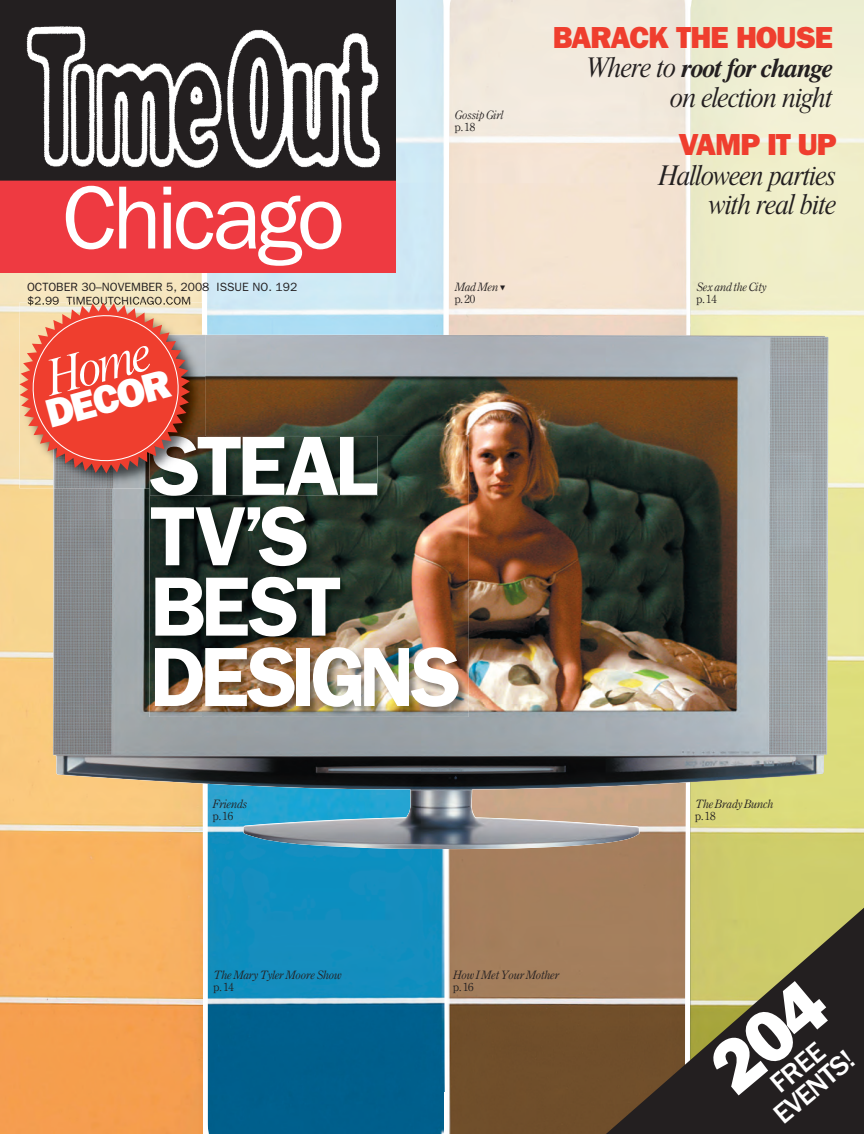
<style>
.page{position:relative;width:864px;height:1134px;background:#fff}
.page>*{position:absolute;margin:0;border:0;box-sizing:border-box;transform-origin:0 0}
.t1{font:600 84.45px/70.3px "ID Franklin Gothic Std";letter-spacing:-.05em;color:#fff}
.t2{font:48px "ID Dutch 801 BT Italic Headline";color:#fff}
.t3{font:40.5px "ID Franklin Gothic Std Hvy";color:#fff}
.t4{font:30.6px "ID Franklin Gothic Std Hvy";letter-spacing:-.03em;color:#ef3e2e}
.t5{font:500 28.5px/25.5px "ID Franklin Gothic Std";color:#fff;text-align:center}
.t6{font:26.7px/29.2px "ID Dutch 801 BT Italic Headline";letter-spacing:-.03em;color:#231f20;text-align:right}
.t7{font:12px "ID Franklin Gothic Std";color:#231f20}
.t8{font:11.85px "ID Franklin Gothic Std";color:#231f20}
.t9{font:italic 11.55px/12px "ID Time Out";letter-spacing:-.01em;color:#231f20}
.s1{font-size:12px}
.s2{font-style:normal}
.s3{font-family:"ID PI Time Out Chicago";font-style:normal;font-size:9px}
.s4{font-family:"ID Dutch 801 BT";font-weight:700;font-style:italic}
</style>
<div class="page">
<img style="left:207px;top:0;width:480px;height:1134px">
<img style="left:690px;top:0;width:174px;height:893px">
<img style="left:0;top:273px;width:203px;height:861px">
<img style="left:0;top:0;width:396px;height:181px">
<div style="left:0;top:181px;width:396px;height:92px;background:#ee3a41"></div>
<svg style="left:66px;top:186px;width:90px;height:63px"></svg>
<svg style="left:163px;top:187px;width:178px;height:79px"></svg>
<img style="left:53px;top:335px;width:776px;height:514px">
<img style="left:203px;top:435px;width:266px;height:282px">
<img style="left:149px;top:491px;width:54px;height:226px">
<img style="left:150px;top:436px;width:228px;height:60px">
<svg style="left:3px;top:286px;width:205px;height:205px;background:#da7f69"></svg>
<svg style="left:597px;top:893px;width:267px;height:241px;background:#7a6b45"></svg>
<svg style="left:706px;top:976px;width:127px;height:119px;background:#403c2c"></svg>
<p class="t7" style="left:27px;top:280px;width:272px">OCTOBER 30–NOVEMBER 5, 2008 ISSUE NO. 192</p>
<p class="t8" style="left:27px;top:294px;width:166px"><span class="s1">$2.99</span> TIMEOUTCHICAGO.COM</p>
<p class="t2" style="left:40px;top:351px;width:109px;rotate:-15deg">Home</p>
<p class="t3" style="left:41px;top:392px;width:128px;rotate:-15deg">DECOR</p>
<p class="t9" style="left:455px;top:109px;width:50px">Gossip Girl <span class="s2">p. 18</span></p>
<p class="t9" style="left:455px;top:281px;width:53px">Mad Men <span class="s3">a </span><span class="s2">p. 20</span></p>
<p class="t1" style="left:150px;top:431px;width:313px">STEAL<br>TV’S<br>BEST<br>DESIGNS</p>
<p class="t9" style="left:213px;top:798px;width:36px">Friends <span class="s2">p. 16</span></p>
<p class="t4" style="left:553px;top:19px;width:282px">BARACK THE HOUSE</p>
<p class="t6" style="left:587px;top:53px;width:248px">Where to <span class="s4">root for change </span>on election night</p>
<p class="t4" style="left:679px;top:127px;width:160px">VAMP IT UP</p>
<p class="t6" style="left:659px;top:160px;width:180px">Halloween parties with real bite</p>
<p class="t9" style="left:697px;top:281px;width:71px">Sex and the City <span class="s2">p. 14</span></p>
<p class="t9" style="left:695px;top:798px;width:79px">The Brady Bunch <span class="s2">p. 18</span></p>
<p class="t9" style="left:214px;top:969px;width:129px">The Mary Tyler Moore Show <span class="s2">p. 14</span></p>
<p class="t9" style="left:453px;top:969px;width:108px">How I Met Your Mother <span class="s2">p. 16</span></p>
<p class="t5" style="left:753px;top:1089px;width:97px;rotate:-40deg">FREE<br>EVENTS!</p>
</div>
